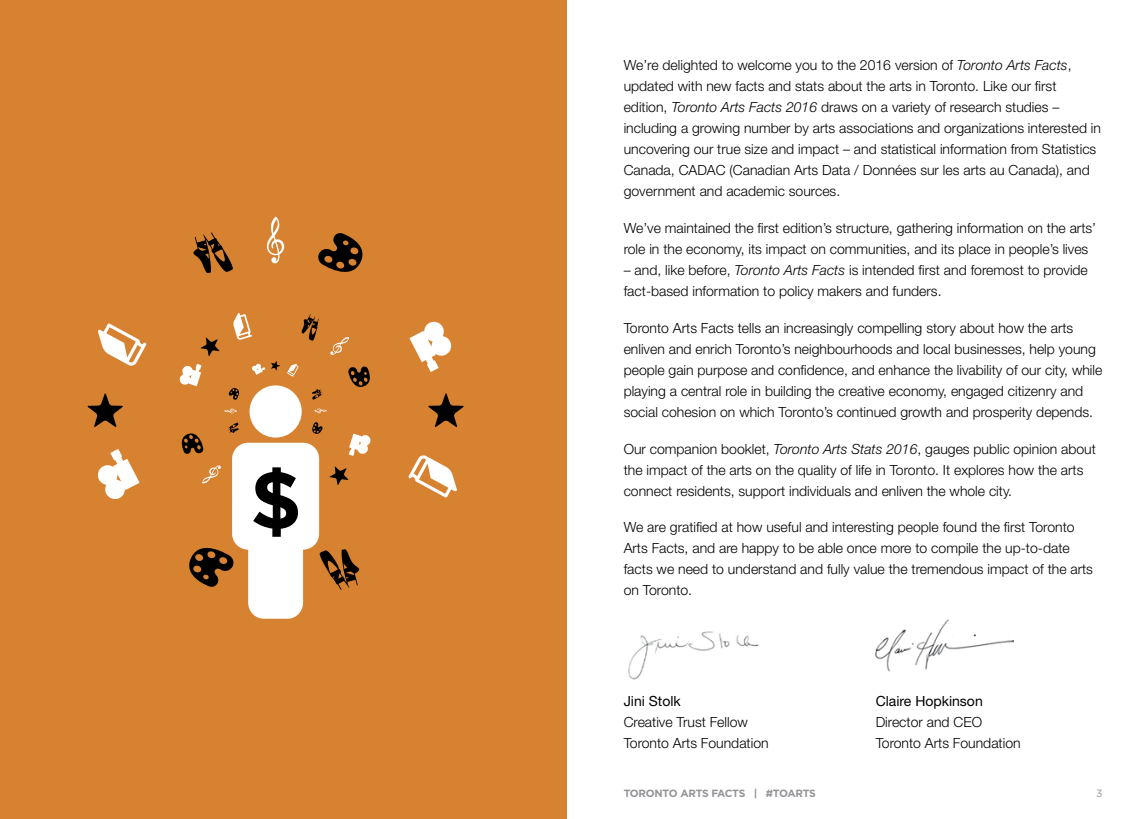
<style>
.page{position:relative;width:1134px;height:819px;background:#fff}
.page>*{position:absolute;margin:0;border:0;box-sizing:border-box;transform-origin:0 0}
.t1{font:300 14px/21px "Helvetica Neue LT Std";color:#000}
.t2{font:14px "Helvetica Neue LT Std";color:#000}
.t3{font:700 10.5px "Gotham HTF";letter-spacing:-.035em;color:#939598}
.t4{font:10.5px "Gotham HTF";color:#939598}
.s1{font-style:italic}
</style>
<div class="page">
<div style="left:0;top:0;width:567px;height:819px;background:#d68231"></div>
<svg style="left:267px;top:216px;width:17px;height:47px"></svg>
<svg style="left:318px;top:233px;width:45px;height:39px"></svg>
<svg style="left:193px;top:232px;width:40px;height:41px"></svg>
<svg style="left:409px;top:321px;width:43px;height:51px"></svg>
<svg style="left:97px;top:449px;width:43px;height:50px"></svg>
<svg style="left:428px;top:393px;width:36px;height:34px"></svg>
<svg style="left:87px;top:393px;width:36px;height:34px"></svg>
<svg style="left:98px;top:323px;width:48px;height:43px"></svg>
<svg style="left:408px;top:455px;width:49px;height:43px"></svg>
<svg style="left:330px;top:337px;width:19px;height:18px"></svg>
<svg style="left:348px;top:366px;width:22px;height:21px"></svg>
<svg style="left:302px;top:314px;width:17px;height:27px"></svg>
<svg style="left:179px;top:364px;width:23px;height:22px"></svg>
<svg style="left:201px;top:337px;width:19px;height:19px"></svg>
<svg style="left:233px;top:313px;width:19px;height:27px"></svg>
<svg style="left:315px;top:409px;width:12px;height:4px"></svg>
<svg style="left:224px;top:409px;width:13px;height:4px"></svg>
<svg style="left:229px;top:388px;width:10px;height:12px"></svg>
<svg style="left:312px;top:389px;width:11px;height:11px"></svg>
<svg style="left:252px;top:363px;width:13px;height:12px"></svg>
<svg style="left:271px;top:361px;width:9px;height:10px"></svg>
<svg style="left:287px;top:364px;width:12px;height:13px"></svg>
<div style="left:250px;top:385px;width:52px;height:53px;background:#fff;border-radius:50%"></div>
<svg style="left:181px;top:422px;width:190px;height:197px"></svg>
<img style="left:876px;top:619px;width:137px;height:53px">
<img style="left:628px;top:631px;width:131px;height:49px">
<p class="t1" style="left:624px;top:55px;width:479px">We’re delighted to welcome you to the 2016 version of <span class="s1">Toronto Arts Facts</span>, updated with new facts and stats about the arts in Toronto. Like our first edition, <span class="s1">Toronto Arts Facts 2016</span> draws on a variety of research studies – including a growing number by arts associations and organizations interested in uncovering our true size and impact – and statistical information from Statistics Canada, CADAC (Canadian Arts Data / Données sur les arts au Canada), and government and academic sources.</p>
<p class="t1" style="left:624px;top:217px;width:474px">We’ve maintained the first edition’s structure, gathering information on the arts’ role in the economy, its impact on communities, and its place in people’s lives</p>
<p class="t1" style="left:624px;top:259px;width:466px">– and, like before, <span class="s1">Toronto Arts Facts</span> is intended first and foremost to provide fact-based information to policy makers and funders.</p>
<p class="t1" style="left:624px;top:317px;width:480px">Toronto Arts Facts tells an increasingly compelling story about how the arts enliven and enrich Toronto’s neighbourhoods and local businesses, help young people gain purpose and confidence, and enhance the livability of our city, while playing a central role in building the creative economy, engaged citizenry and social cohesion on which Toronto’s continued growth and prosperity depends.</p>
<p class="t1" style="left:624px;top:438px;width:474px">Our companion booklet, <span class="s1">Toronto Arts Stats 2016</span>, gauges public opinion about the impact of the arts on the quality of life in Toronto. It explores how the arts connect residents, support individuals and enliven the whole city.</p>
<p class="t1" style="left:624px;top:517px;width:471px">We are gratified at how useful and interesting people found the first Toronto Arts Facts, and are happy to be able once more to compile the up-to-date facts we need to understand and fully value the tremendous impact of the arts on Toronto.</p>
<p class="t2" style="left:624px;top:692px;width:59px">Jini Stolk</p>
<p class="t2" style="left:876px;top:692px;width:109px">Claire Hopkinson</p>
<p class="t1" style="left:624px;top:711px;width:126px">Creative Trust Fellow</p>
<p class="t1" style="left:876px;top:711px;width:108px">Director and CEO</p>
<p class="t1" style="left:624px;top:732px;width:146px">Toronto Arts Foundation</p>
<p class="t1" style="left:876px;top:732px;width:146px">Toronto Arts Foundation</p>
<p class="t3" style="left:624px;top:787px;width:194px">TORONTO ARTS FACTS | #TOARTS</p>
<p class="t4" style="left:1096px;top:787px;width:8px">3</p>
</div>
